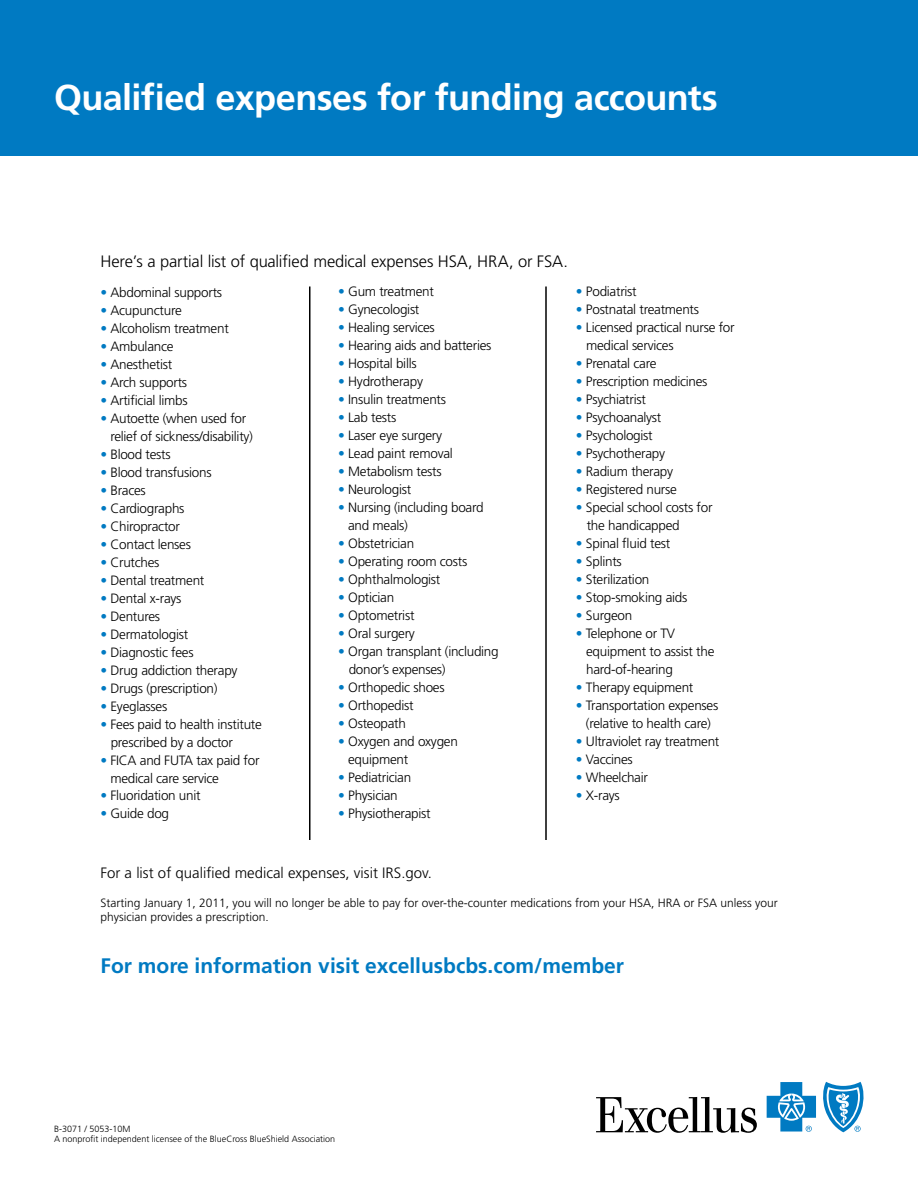
<style>
.page{position:relative;width:918px;height:1188px;background:#fff}
.page>*{position:absolute;margin:0;border:0;box-sizing:border-box;transform-origin:0 0}
.t1{font:700 36px "Frutiger";letter-spacing:-.015em;color:#fff}
.t2{font:700 21px "Frutiger";color:#007ac2}
.t3{font:300 16.5px "Frutiger";letter-spacing:-.01em;color:#000}
.t4{font:300 15px "Frutiger";color:#000}
.t5{font:300 13.5px/18px "Frutiger";letter-spacing:-.02em;color:#000}
.t6{font:300 12px/14.4px "Frutiger";color:#000}
.t7{font:300 9px/10.8px "Frutiger";color:#000}
.s1{color:#007ac2}
</style>
<div class="page">
<div style="left:0;top:0;width:918px;height:155px;background:#007ac2"></div>
<hr style="left:545px;top:286px;width:2px;height:554px;background:#000">
<hr style="left:309px;top:286px;width:1px;height:554px;background:#000">
<svg style="left:596px;top:1097px;width:161px;height:36px"></svg>
<svg style="left:767px;top:1082px;width:49px;height:50px"></svg>
<svg style="left:823px;top:1082px;width:41px;height:50px"></svg>
<h1 class="t1" style="left:54px;top:76px;width:665px">Qualified expenses for funding accounts</h1>
<p class="t3" style="left:100px;top:252px;width:469px">Here’s a partial list of qualified medical expenses HSA, HRA, or FSA.</p>
<p class="t5" style="left:100px;top:283px;width:123px"><span class="s1">•</span> Abdominal supports</p>
<p class="t5" style="left:100px;top:301px;width:83px"><span class="s1">•</span> Acupuncture</p>
<p class="t5" style="left:100px;top:319px;width:130px"><span class="s1">•</span> Alcoholism treatment</p>
<p class="t5" style="left:100px;top:337px;width:75px"><span class="s1">•</span> Ambulance</p>
<p class="t5" style="left:100px;top:355px;width:73px"><span class="s1">•</span> Anesthetist</p>
<p class="t5" style="left:100px;top:373px;width:88px"><span class="s1">•</span> Arch supports</p>
<p class="t5" style="left:100px;top:391px;width:89px"><span class="s1">•</span> Artificial limbs</p>
<p class="t5" style="left:110px;top:409px;width:144px;text-indent:-10px"><span class="s1">•</span> Autoette (when used for relief of sickness/disability)</p>
<p class="t5" style="left:100px;top:445px;width:72px"><span class="s1">•</span> Blood tests</p>
<p class="t5" style="left:100px;top:463px;width:113px"><span class="s1">•</span> Blood transfusions</p>
<p class="t5" style="left:100px;top:481px;width:47px"><span class="s1">•</span> Braces</p>
<p class="t5" style="left:100px;top:499px;width:86px"><span class="s1">•</span> Cardiographs</p>
<p class="t5" style="left:100px;top:517px;width:81px"><span class="s1">•</span> Chiropractor</p>
<p class="t5" style="left:100px;top:535px;width:92px"><span class="s1">•</span> Contact lenses</p>
<p class="t5" style="left:100px;top:553px;width:61px"><span class="s1">•</span> Crutches</p>
<p class="t5" style="left:100px;top:571px;width:105px"><span class="s1">•</span> Dental treatment</p>
<p class="t5" style="left:100px;top:589px;width:82px"><span class="s1">•</span> Dental x-rays</p>
<p class="t5" style="left:100px;top:607px;width:61px"><span class="s1">•</span> Dentures</p>
<p class="t5" style="left:100px;top:625px;width:89px"><span class="s1">•</span> Dermatologist</p>
<p class="t5" style="left:100px;top:643px;width:95px"><span class="s1">•</span> Diagnostic fees</p>
<p class="t5" style="left:100px;top:661px;width:139px"><span class="s1">•</span> Drug addiction therapy</p>
<p class="t5" style="left:100px;top:679px;width:119px"><span class="s1">•</span> Drugs (prescription)</p>
<p class="t5" style="left:100px;top:697px;width:68px"><span class="s1">•</span> Eyeglasses</p>
<p class="t5" style="left:111px;top:715px;width:153px;text-indent:-10px"><span class="s1">•</span> Fees paid to health institute prescribed by a doctor</p>
<p class="t5" style="left:110px;top:751px;width:151px;text-indent:-10px"><span class="s1">•</span> FICA and FUTA tax paid for medical care service</p>
<p class="t5" style="left:100px;top:787px;width:102px"><span class="s1">•</span> Fluoridation unit</p>
<p class="t5" style="left:100px;top:805px;width:70px"><span class="s1">•</span> Guide dog</p>
<p class="t5" style="left:338px;top:283px;width:97px"><span class="s1">•</span> Gum treatment</p>
<p class="t5" style="left:338px;top:301px;width:83px"><span class="s1">•</span> Gynecologist</p>
<p class="t5" style="left:338px;top:319px;width:98px"><span class="s1">•</span> Healing services</p>
<p class="t5" style="left:338px;top:337px;width:155px"><span class="s1">•</span> Hearing aids and batteries</p>
<p class="t5" style="left:338px;top:355px;width:80px"><span class="s1">•</span> Hospital bills</p>
<p class="t5" style="left:338px;top:373px;width:86px"><span class="s1">•</span> Hydrotherapy</p>
<p class="t5" style="left:338px;top:391px;width:109px"><span class="s1">•</span> Insulin treatments</p>
<p class="t5" style="left:338px;top:409px;width:60px"><span class="s1">•</span> Lab tests</p>
<p class="t5" style="left:338px;top:427px;width:105px"><span class="s1">•</span> Laser eye surgery</p>
<p class="t5" style="left:338px;top:445px;width:116px"><span class="s1">•</span> Lead paint removal</p>
<p class="t5" style="left:338px;top:463px;width:105px"><span class="s1">•</span> Metabolism tests</p>
<p class="t5" style="left:338px;top:481px;width:75px"><span class="s1">•</span> Neurologist</p>
<p class="t5" style="left:348px;top:499px;width:137px;text-indent:-10px"><span class="s1">•</span> Nursing (including board and meals)</p>
<p class="t5" style="left:338px;top:535px;width:77px"><span class="s1">•</span> Obstetrician</p>
<p class="t5" style="left:338px;top:553px;width:131px"><span class="s1">•</span> Operating room costs</p>
<p class="t5" style="left:338px;top:571px;width:104px"><span class="s1">•</span> Ophthalmologist</p>
<p class="t5" style="left:338px;top:589px;width:58px"><span class="s1">•</span> Optician</p>
<p class="t5" style="left:338px;top:607px;width:78px"><span class="s1">•</span> Optometrist</p>
<p class="t5" style="left:338px;top:625px;width:78px"><span class="s1">•</span> Oral surgery</p>
<p class="t5" style="left:349px;top:643px;width:152px;text-indent:-10px"><span class="s1">•</span> Organ transplant (including donor’s expenses)</p>
<p class="t5" style="left:338px;top:679px;width:108px"><span class="s1">•</span> Orthopedic shoes</p>
<p class="t5" style="left:338px;top:697px;width:77px"><span class="s1">•</span> Orthopedist</p>
<p class="t5" style="left:338px;top:715px;width:69px"><span class="s1">•</span> Osteopath</p>
<p class="t5" style="left:348px;top:733px;width:111px;text-indent:-10px"><span class="s1">•</span> Oxygen and oxygen equipment</p>
<p class="t5" style="left:338px;top:769px;width:74px"><span class="s1">•</span> Pediatrician</p>
<p class="t5" style="left:338px;top:787px;width:61px"><span class="s1">•</span> Physician</p>
<p class="t5" style="left:338px;top:805px;width:94px"><span class="s1">•</span> Physiotherapist</p>
<p class="t5" style="left:576px;top:283px;width:62px"><span class="s1">•</span> Podiatrist</p>
<p class="t5" style="left:576px;top:301px;width:125px"><span class="s1">•</span> Postnatal treatments</p>
<p class="t5" style="left:586px;top:319px;width:150px;text-indent:-10px"><span class="s1">•</span> Licensed practical nurse for medical services</p>
<p class="t5" style="left:576px;top:355px;width:82px"><span class="s1">•</span> Prenatal care</p>
<p class="t5" style="left:576px;top:373px;width:133px"><span class="s1">•</span> Prescription medicines</p>
<p class="t5" style="left:576px;top:391px;width:71px"><span class="s1">•</span> Psychiatrist</p>
<p class="t5" style="left:576px;top:409px;width:87px"><span class="s1">•</span> Psychoanalyst</p>
<p class="t5" style="left:576px;top:427px;width:78px"><span class="s1">•</span> Psychologist</p>
<p class="t5" style="left:576px;top:445px;width:91px"><span class="s1">•</span> Psychotherapy</p>
<p class="t5" style="left:576px;top:463px;width:99px"><span class="s1">•</span> Radium therapy</p>
<p class="t5" style="left:576px;top:481px;width:102px"><span class="s1">•</span> Registered nurse</p>
<p class="t5" style="left:587px;top:499px;width:127px;text-indent:-11px"><span class="s1">•</span> Special school costs for the handicapped</p>
<p class="t5" style="left:576px;top:535px;width:96px"><span class="s1">•</span> Spinal fluid test</p>
<p class="t5" style="left:576px;top:553px;width:47px"><span class="s1">•</span> Splints</p>
<p class="t5" style="left:576px;top:571px;width:75px"><span class="s1">•</span> Sterilization</p>
<p class="t5" style="left:576px;top:589px;width:113px"><span class="s1">•</span> Stop-smoking aids</p>
<p class="t5" style="left:576px;top:607px;width:58px"><span class="s1">•</span> Surgeon</p>
<p class="t5" style="left:586px;top:625px;width:130px;text-indent:-10px"><span class="s1">•</span> Telephone or TV equipment to assist the hard-of-hearing</p>
<p class="t5" style="left:576px;top:679px;width:119px"><span class="s1">•</span> Therapy equipment</p>
<p class="t5" style="left:576px;top:697px;width:144px;text-align:center"><span class="s1">•</span> Transportation expenses (relative to health care)</p>
<p class="t5" style="left:576px;top:733px;width:145px"><span class="s1">•</span> Ultraviolet ray treatment</p>
<p class="t5" style="left:576px;top:751px;width:58px"><span class="s1">•</span> Vaccines</p>
<p class="t5" style="left:576px;top:769px;width:74px"><span class="s1">•</span> Wheelchair</p>
<p class="t5" style="left:576px;top:787px;width:45px"><span class="s1">•</span> X-rays</p>
<p class="t4" style="left:100px;top:864px;width:333px">For a list of qualified medical expenses, visit IRS.gov.</p>
<p class="t6" style="left:100px;top:896px;width:679px">Starting January 1, 2011, you will no longer be able to pay for over-the-counter medications from your HSA, HRA or FSA unless your physician provides a prescription.</p>
<h2 class="t2" style="left:100px;top:953px;width:525px">For more information visit excellusbcbs.com/member</h2>
<p class="t7" style="left:54px;top:1123px;width:283px">B-3071 / 5053-10M<br>A nonprofit independent licensee of the BlueCross BlueShield Association</p>
</div>
